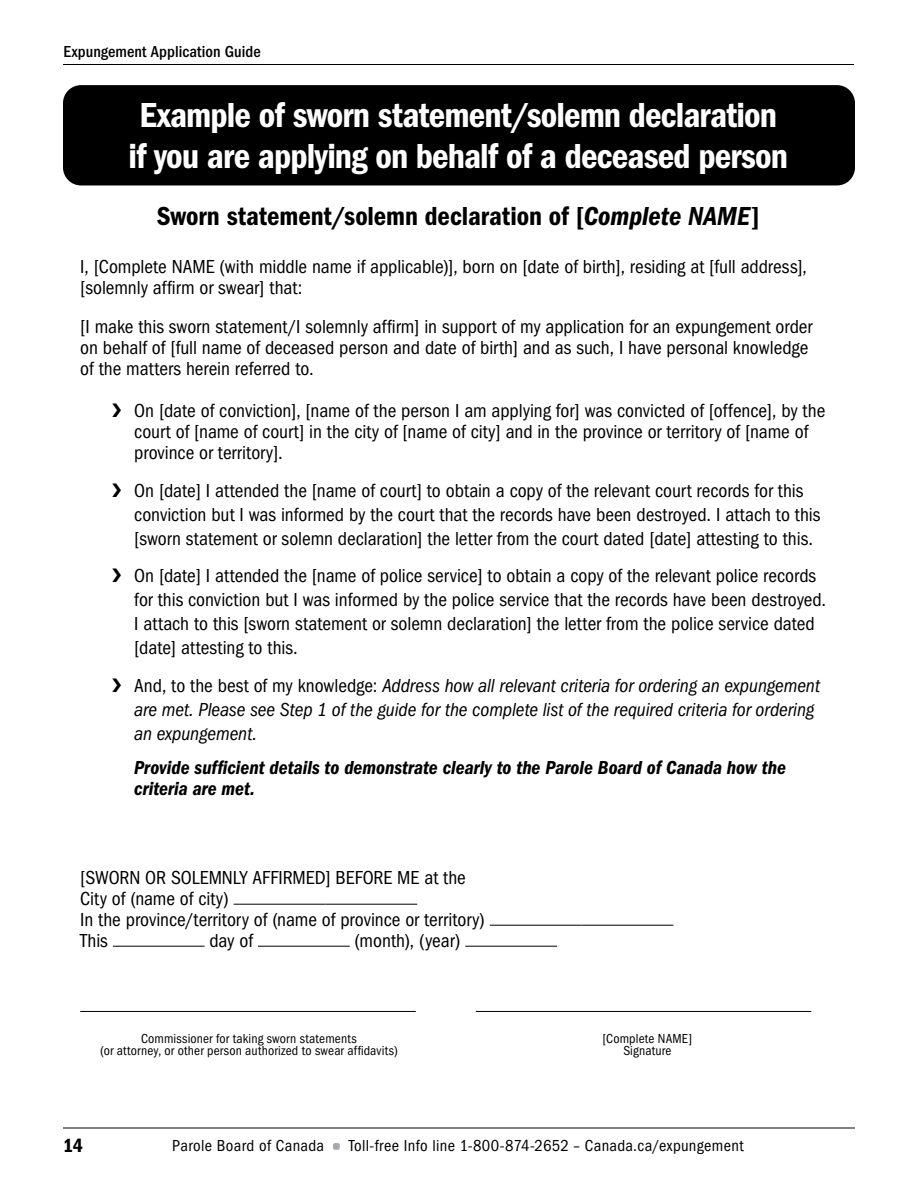
<style>
.page{position:relative;width:918px;height:1188px;background:#fff}
.page>*{position:absolute;margin:0;border:0;box-sizing:border-box;transform-origin:0 0}
.t1{font:36px/40.5px "ITC Franklin Gothic Std Dm Cd";letter-spacing:-.025em;color:#fff;text-align:center}
.t2{font:27px "ITC Franklin Gothic Std Dm Cd";letter-spacing:-.005em;color:#000}
.t3{font:19.8px "ITC Franklin Gothic Std Dm Cd";color:#000}
.t4{font:condensed 19.5px/21px "ITC Franklin Gothic Std";color:#000}
.t5{font:italic condensed 19.5px/24px "ITC Franklin Gothic Std";letter-spacing:-.005em;color:#000}
.t6{font:19.5px/21px "ITC Franklin Gothic Std Dm Cd It";color:#000}
.t7{font:condensed 16.5px "ITC Franklin Gothic Std";letter-spacing:.02em;color:#000}
.t8{font:500 condensed 16.5px "ITC Franklin Gothic Std";color:#000}
.t9{font:condensed 13.5px/12px "ITC Franklin Gothic Std";letter-spacing:.015em;color:#000;text-align:center}
.s1{font-family:"ITC Franklin Gothic Std Dm Cd It"}
.s2{font-style:normal}
</style>
<div class="page">
<hr style="left:63px;top:1128px;width:792px;height:1px;background:#000">
<div style="left:333px;top:1143px;width:7px;height:7px;background:#a7a9ac;border-radius:2px"></div>
<hr style="left:63px;top:64px;width:791px;height:1px;background:#000">
<div style="left:63px;top:85px;width:792px;height:100px;background:#000;border-radius:18px"></div>
<hr style="left:234px;top:904px;width:91px;height:1px;background:#000">
<hr style="left:325px;top:904px;width:92px;height:1px;background:#000">
<hr style="left:490px;top:925px;width:92px;height:1px;background:#000">
<hr style="left:582px;top:925px;width:91px;height:1px;background:#000">
<hr style="left:113px;top:946px;width:92px;height:1px;background:#000">
<hr style="left:258px;top:946px;width:92px;height:1px;background:#000">
<hr style="left:465px;top:946px;width:92px;height:1px;background:#000">
<hr style="left:80px;top:1011px;width:336px;height:1px;background:#000">
<hr style="left:476px;top:1011px;width:335px;height:1px;background:#000">
<p class="t8" style="left:63px;top:42px;width:199px">Expungement Application Guide</p>
<h1 class="t1" style="left:128px;top:95px;width:661px">Example of sworn statement/solemn declaration if you are applying on behalf of a deceased person</h1>
<h2 class="t2" style="left:157px;top:201px;width:605px">Sworn statement/solemn declaration of [<span class="s1">Complete NAME</span>]</h2>
<p class="t4" style="left:80px;top:256px;width:728px">I, [Complete NAME (with middle name if applicable)], born on [date of birth], residing at [full address], [solemnly affirm or swear] that:</p>
<p class="t4" style="left:80px;top:316px;width:734px">[I make this sworn statement/I solemnly affirm] in support of my application for an expungement order on behalf of [full name of deceased person and date of birth] and as such, I have personal knowledge of the matters herein referred to.</p>
<p class="t4" style="left:134px;top:400px;width:693px;text-indent:-22px">❯ On [date of conviction], [name of the person I am applying for] was convicted of [offence], by the court of [name of court] in the city of [name of city] and in the province or territory of [name of province or territory].</p>
<p class="t4" style="left:134px;top:478px;width:688px;line-height:24px;text-indent:-23px">❯ On [date] I attended the [name of court] to obtain a copy of the relevant court records for this conviction but I was informed by the court that the records have been destroyed. I attach to this [sworn statement or solemn declaration] the letter from the court dated [date] attesting to this.</p>
<p class="t4" style="left:134px;top:564px;width:694px;line-height:24px;text-indent:-23px">❯ On [date] I attended the [name of police service] to obtain a copy of the relevant police records for this conviction but I was informed by the police service that the records have been destroyed.<br>I attach to this [sworn statement or solemn declaration] the letter from the police service dated [date] attesting to this.</p>
<p class="t5" style="left:134px;top:673px;width:687px;text-indent:-23px">❯ <span class="s2">And, to the best of my knowledge:</span> Address how all relevant criteria for ordering an expungement are met. Please see Step 1 of the guide for the complete list of the required criteria for ordering an expungement.</p>
<p class="t6" style="left:134px;top:757px;width:653px">Provide sufficient details to demonstrate clearly to the Parole Board of Canada how the criteria are met.</p>
<p class="t4" style="left:80px;top:867px;width:406px">[SWORN OR SOLEMNLY AFFIRMED] BEFORE ME at the City of (name of city)<br>In the province/territory of (name of province or territory)<br>This</p>
<p class="t4" style="left:210px;top:930px;width:45px">day of</p>
<p class="t4" style="left:355px;top:930px;width:107px">(month), (year)</p>
<p class="t9" style="left:100px;top:1033px;width:299px">Commissioner for taking sworn statements<br>(or attorney, or other person authorized to swear affidavits)</p>
<p class="t9" style="left:603px;top:1033px;width:91px">[Complete NAME]<br>Signature</p>
<p class="t3" style="left:63px;top:1134px;width:21px">14</p>
<p class="t7" style="left:172px;top:1137px;width:153px">Parole Board of Canada</p>
<p class="t7" style="left:349px;top:1137px;width:396px">Toll-free Info line 1-800-874-2652 – Canada.ca/expungement</p>
</div>
